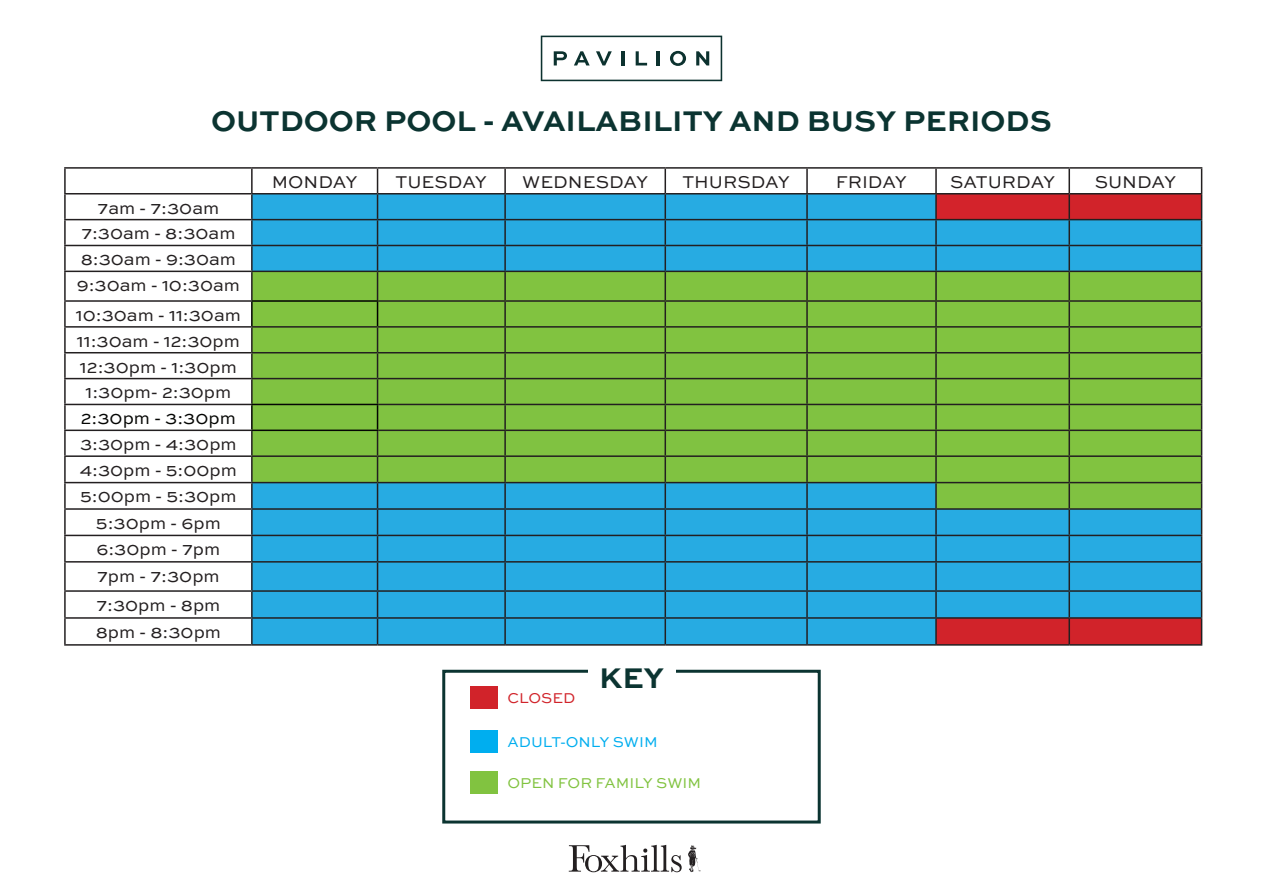
<style>
.page{position:relative;width:1263px;height:893px;background:#fff}
.page>*{position:absolute;margin:0;border:0;box-sizing:border-box;transform-origin:0 0}
.t1{font:700 30px "Sweet Sans Pro";color:#0b3431}
.t2{font:18px "Sweet Sans Pro";color:#231f20}
.t3{font:18px "Sweet Sans Pro";color:#040503}
.t4{font:15px "Sweet Sans Pro";color:#81c340}
.t5{font:15px "Sweet Sans Pro";color:#00aeef}
.t6{font:15px "Sweet Sans Pro";color:#d1232a}
</style>
<div class="page">
<svg style="left:541px;top:36px;width:181px;height:45px"></svg>
<svg style="left:688px;top:845px;width:13px;height:27px"></svg>
<svg style="left:569px;top:845px;width:113px;height:27px"></svg>
<hr style="left:64px;top:167px;width:188px;height:2px;background:#231f20">
<hr style="left:64px;top:169px;width:2px;height:24px;background:#231f20">
<hr style="left:252px;top:167px;width:126px;height:2px;background:#231f20">
<hr style="left:251px;top:169px;width:2px;height:24px;background:#231f20">
<hr style="left:377px;top:167px;width:128px;height:2px;background:#231f20">
<hr style="left:505px;top:167px;width:160px;height:2px;background:#231f20">
<hr style="left:665px;top:167px;width:142px;height:2px;background:#231f20">
<hr style="left:807px;top:167px;width:129px;height:2px;background:#231f20">
<hr style="left:936px;top:167px;width:133px;height:2px;background:#231f20">
<hr style="left:1069px;top:167px;width:133px;height:2px;background:#231f20">
<hr style="left:64px;top:193px;width:188px;height:1px;background:#231f20">
<hr style="left:64px;top:194px;width:2px;height:25px;background:#231f20">
<hr style="left:251px;top:194px;width:2px;height:25px;background:#231f20">
<hr style="left:64px;top:219px;width:188px;height:1px;background:#231f20">
<hr style="left:64px;top:220px;width:2px;height:25px;background:#231f20">
<hr style="left:251px;top:220px;width:2px;height:25px;background:#231f20">
<hr style="left:64px;top:245px;width:188px;height:1px;background:#231f20">
<hr style="left:64px;top:246px;width:2px;height:25px;background:#231f20">
<hr style="left:251px;top:246px;width:2px;height:25px;background:#231f20">
<hr style="left:64px;top:271px;width:188px;height:1px;background:#231f20">
<hr style="left:64px;top:272px;width:2px;height:28px;background:#231f20">
<hr style="left:251px;top:272px;width:2px;height:28px;background:#231f20">
<hr style="left:64px;top:300px;width:187px;height:2px;background:#231f20">
<hr style="left:64px;top:302px;width:2px;height:24px;background:#231f20">
<hr style="left:64px;top:326px;width:188px;height:2px;background:#231f20">
<hr style="left:64px;top:328px;width:2px;height:24px;background:#231f20">
<hr style="left:64px;top:352px;width:188px;height:1px;background:#231f20">
<hr style="left:64px;top:353px;width:2px;height:25px;background:#231f20">
<hr style="left:64px;top:378px;width:188px;height:1px;background:#231f20">
<hr style="left:64px;top:379px;width:2px;height:25px;background:#231f20">
<hr style="left:251px;top:379px;width:2px;height:25px;background:#231f20">
<hr style="left:64px;top:404px;width:187px;height:1px;background:#231f20">
<hr style="left:64px;top:405px;width:2px;height:25px;background:#231f20">
<hr style="left:64px;top:430px;width:187px;height:1px;background:#231f20">
<hr style="left:64px;top:431px;width:2px;height:24px;background:#231f20">
<hr style="left:251px;top:431px;width:2px;height:24px;background:#231f20">
<hr style="left:64px;top:455px;width:188px;height:2px;background:#231f20">
<hr style="left:64px;top:457px;width:2px;height:25px;background:#231f20">
<hr style="left:251px;top:457px;width:2px;height:25px;background:#231f20">
<hr style="left:64px;top:482px;width:188px;height:1px;background:#231f20">
<hr style="left:64px;top:483px;width:2px;height:25px;background:#231f20">
<hr style="left:64px;top:508px;width:188px;height:2px;background:#231f20">
<hr style="left:64px;top:510px;width:2px;height:25px;background:#231f20">
<hr style="left:64px;top:535px;width:188px;height:1px;background:#231f20">
<hr style="left:64px;top:536px;width:2px;height:25px;background:#231f20">
<hr style="left:64px;top:561px;width:188px;height:2px;background:#231f20">
<hr style="left:64px;top:563px;width:2px;height:27px;background:#231f20">
<hr style="left:251px;top:563px;width:2px;height:27px;background:#231f20">
<hr style="left:64px;top:590px;width:188px;height:2px;background:#231f20">
<hr style="left:64px;top:592px;width:2px;height:25px;background:#231f20">
<hr style="left:251px;top:592px;width:2px;height:25px;background:#231f20">
<hr style="left:64px;top:617px;width:188px;height:2px;background:#231f20">
<hr style="left:64px;top:619px;width:2px;height:25px;background:#231f20">
<hr style="left:251px;top:619px;width:2px;height:25px;background:#231f20">
<hr style="left:64px;top:644px;width:188px;height:2px;background:#231f20">
<hr style="left:252px;top:644px;width:126px;height:2px;background:#231f20">
<hr style="left:377px;top:644px;width:128px;height:2px;background:#231f20">
<hr style="left:505px;top:644px;width:160px;height:2px;background:#231f20">
<hr style="left:665px;top:644px;width:142px;height:2px;background:#231f20">
<hr style="left:807px;top:644px;width:129px;height:2px;background:#231f20">
<hr style="left:251px;top:353px;width:2px;height:25px;background:#231f20">
<hr style="left:251px;top:300px;width:127px;height:2px;background:#000">
<hr style="left:251px;top:302px;width:2px;height:24px;background:#000">
<hr style="left:251px;top:328px;width:2px;height:24px;background:#231f20">
<hr style="left:251px;top:483px;width:2px;height:25px;background:#231f20">
<hr style="left:251px;top:510px;width:2px;height:25px;background:#231f20">
<hr style="left:251px;top:536px;width:2px;height:25px;background:#231f20">
<hr style="left:936px;top:644px;width:133px;height:2px;background:#231f20">
<hr style="left:1069px;top:644px;width:133px;height:2px;background:#231f20">
<hr style="left:251px;top:404px;width:127px;height:1px;background:#040503">
<hr style="left:251px;top:405px;width:2px;height:25px;background:#040503">
<svg style="left:252px;top:169px;width:950px;height:476px;background:#5cac8c"></svg>
<hr style="left:251px;top:430px;width:127px;height:1px;background:#040503">
<div style="left:442px;top:670px;width:379px;height:153px;border:3px solid #0b3431"></div>
<div style="left:587px;top:660px;width:88px;height:28px;background:#fff"></div>
<div style="left:470px;top:686px;width:27px;height:23px;background:#d1232a"></div>
<div style="left:470px;top:730px;width:27px;height:23px;background:#00aeef"></div>
<div style="left:470px;top:771px;width:27px;height:22px;background:#81c340"></div>
<p class="t1" style="left:211px;top:98px;width:842px">OUTDOOR POOL - AVAILABILITY AND BUSY PERIODS</p>
<p class="t2" style="left:98px;top:195px;width:123px">7am - 7:30am</p>
<p class="t2" style="left:81px;top:221px;width:156px">7:30am - 8:30am</p>
<p class="t2" style="left:81px;top:246px;width:157px">8:30am - 9:30am</p>
<p class="t2" style="left:77px;top:272px;width:165px">9:30am - 10:30am</p>
<p class="t2" style="left:76px;top:302px;width:167px">10:30am - 11:30am</p>
<p class="t2" style="left:77px;top:328px;width:165px">11:30am - 12:30pm</p>
<p class="t2" style="left:80px;top:354px;width:158px">12:30pm - 1:30pm</p>
<p class="t2" style="left:85px;top:379px;width:147px">1:30pm- 2:30pm</p>
<p class="t3" style="left:81px;top:405px;width:157px">2:30pm - 3:30pm</p>
<p class="t2" style="left:80px;top:431px;width:158px">3:30pm - 4:30pm</p>
<p class="t2" style="left:80px;top:457px;width:159px">4:30pm - 5:00pm</p>
<p class="t2" style="left:80px;top:483px;width:158px">5:00pm - 5:30pm</p>
<p class="t2" style="left:96px;top:510px;width:126px">5:30pm - 6pm</p>
<p class="t2" style="left:96px;top:536px;width:125px">6:30pm - 7pm</p>
<p class="t2" style="left:97px;top:563px;width:124px">7pm - 7:30pm</p>
<p class="t2" style="left:96px;top:592px;width:126px">7:30pm - 8pm</p>
<p class="t2" style="left:96px;top:619px;width:127px">8pm - 8:30pm</p>
<p class="t2" style="left:272px;top:169px;width:87px">MONDAY</p>
<p class="t2" style="left:396px;top:169px;width:93px">TUESDAY</p>
<p class="t2" style="left:522px;top:169px;width:127px">WEDNESDAY</p>
<p class="t2" style="left:682px;top:169px;width:109px">THURSDAY</p>
<p class="t2" style="left:836px;top:169px;width:73px">FRIDAY</p>
<p class="t2" style="left:950px;top:169px;width:107px">SATURDAY</p>
<p class="t2" style="left:1095px;top:169px;width:83px">SUNDAY</p>
<p class="t1" style="left:599px;top:655px;width:66px">KEY</p>
<p class="t6" style="left:507px;top:687px;width:69px">CLOSED</p>
<p class="t5" style="left:507px;top:731px;width:152px">ADULT-ONLY SWIM</p>
<p class="t4" style="left:507px;top:772px;width:195px">OPEN FOR FAMILY SWIM</p>
</div>
